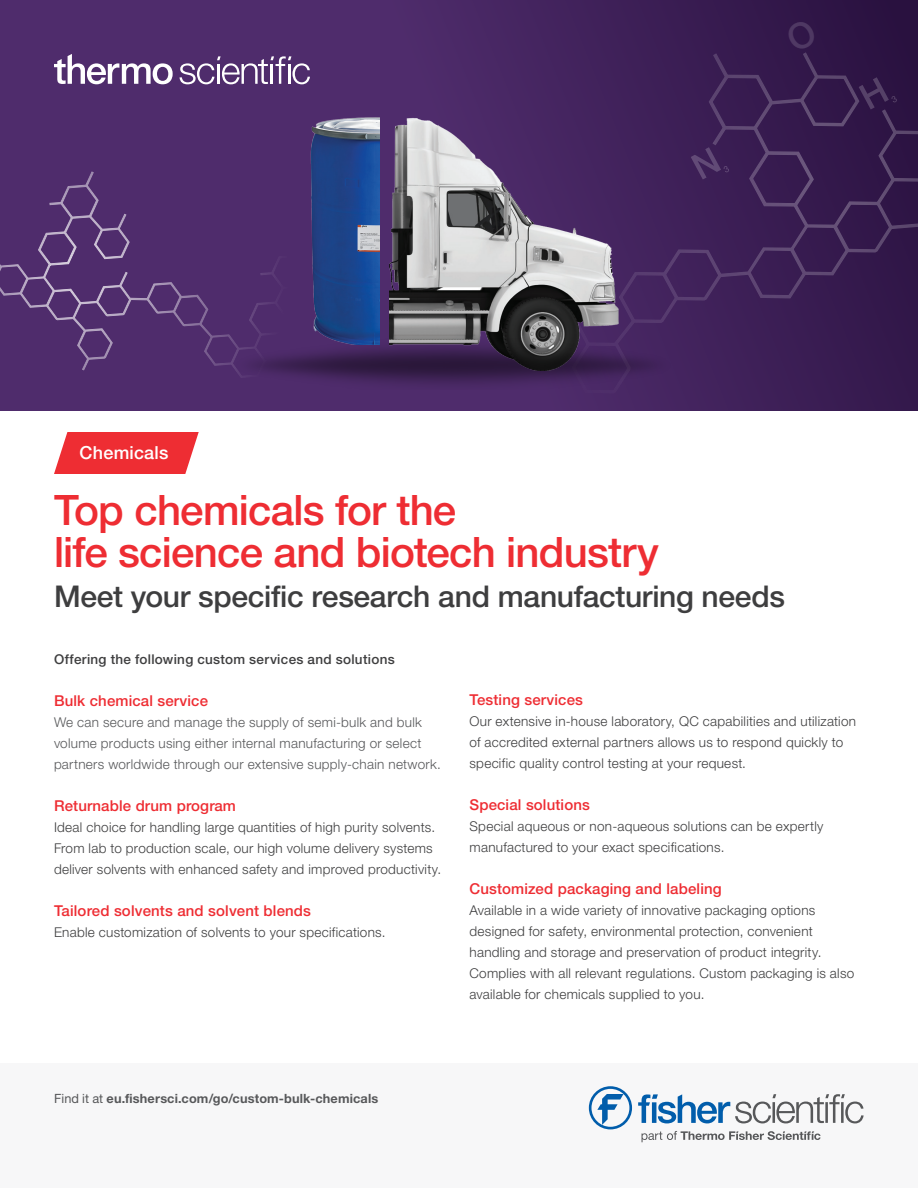
<style>
.page{position:relative;width:918px;height:1188px;background:#fff}
.page>*{position:absolute;margin:0;border:0;box-sizing:border-box;transform-origin:0 0}
.Headline{font:500 42px "Helvetica Neue LTW1 G";letter-spacing:-.02em;color:#ee2d33}
.Subhead_Main{font:500 30px "Helvetica Neue LTW1 G";letter-spacing:-.01em;color:#3e3e3f}
.Label_Identifier{font:500 18px "Helvetica Neue LTW1 G";letter-spacing:.01em;color:#fff}
.Content_Header{font:500 15px "Helvetica Neue LTW1 G";letter-spacing:.01em;color:#ee2d33}
.Body__Copy__No_Baseline{font:300 13.5px/21px "Helvetica Neue LTW1 G";letter-spacing:.02em;color:#3e3e3f}
.Body__Copy__No_Baseline-2{font:300 13.5px/21px "Helvetica Neue LTW1 G";letter-spacing:.02em;color:#57585a}
.Body__Copy__No_Baseline-3{font:500 13.5px "Helvetica Neue LTW1 G";letter-spacing:.025em;color:#3e3e3f}
.t1{font:700 12.75px "Helvetica Neue LTW1 G";letter-spacing:.01em;color:#57585a}
.s1{font-weight:400}
</style>
<div class="page">
<svg style="left:54px;top:441px;width:142px;height:33px"></svg>
<div style="left:0;top:0;width:918px;height:411px;background:linear-gradient(to right,#553073,#3c1e55)"></div>
<svg style="left:571px;top:0;width:347px;height:394px"></svg>
<svg style="left:691px;top:147px;width:38px;height:33px"></svg>
<div style="left:0;top:1064px;width:918px;height:124px;background:#f7f7f8"></div>
<svg style="left:589px;top:1086px;width:43px;height:43px"></svg>
<svg style="left:642px;top:1131px;width:179px;height:11px"></svg>
<svg style="left:638px;top:1094px;width:226px;height:29px"></svg>
<svg style="left:180px;top:56px;width:130px;height:28px"></svg>
<svg style="left:54px;top:54px;width:119px;height:30px"></svg>
<svg style="left:0;top:171px;width:341px;height:270px"></svg>
<img style="left:390px;top:74px;width:254px;height:264px">
<img style="left:260px;top:104px;width:119px;height:234px">
<img style="left:221px;top:338px;width:468px;height:52px">
<svg style="left:859px;top:77px;width:38px;height:33px"></svg>
<svg style="left:784px;top:18px;width:34px;height:35px"></svg>
<p class="Label_Identifier" style="left:80px;top:442px;width:90px">Chemicals</p>
<p class="Headline" style="left:54px;top:485px;width:404px">Top chemicals for the</p>
<p class="Headline" style="left:54px;top:527px;width:606px">life science and biotech industry</p>
<p class="Subhead_Main" style="left:54px;top:579px;width:733px">Meet your specific research and manufacturing needs</p>
<p class="Body__Copy__No_Baseline-3" style="left:54px;top:651px;width:342px">Offering the following custom services and solutions</p>
<p class="Content_Header" style="left:54px;top:691px;width:156px">Bulk chemical service</p>
<p class="Body__Copy__No_Baseline-2" style="left:54px;top:711px;width:388px">We can secure and manage the supply of semi-bulk and bulk volume products using either internal manufacturing or select partners worldwide through our extensive supply-chain network.</p>
<p class="Content_Header" style="left:54px;top:796px;width:184px">Returnable drum program</p>
<p class="Body__Copy__No_Baseline" style="left:54px;top:816px;width:389px">Ideal choice for handling large quantities of high purity solvents.<br>From lab to production scale, our high volume delivery systems deliver solvents with enhanced safety and improved productivity.</p>
<p class="Content_Header" style="left:54px;top:901px;width:259px">Tailored solvents and solvent blends</p>
<p class="Body__Copy__No_Baseline" style="left:54px;top:921px;width:333px">Enable customization of solvents to your specifications.</p>
<p class="Content_Header" style="left:470px;top:691px;width:115px">Testing services</p>
<p class="Body__Copy__No_Baseline" style="left:470px;top:711px;width:388px">Our extensive in-house laboratory, QC capabilities and utilization of accredited external partners allows us to respond quickly to specific quality control testing at your request.</p>
<p class="Content_Header" style="left:470px;top:796px;width:122px">Special solutions</p>
<p class="Body__Copy__No_Baseline" style="left:470px;top:816px;width:355px">Special aqueous or non-aqueous solutions can be expertly manufactured to your exact specifications.</p>
<p class="Content_Header" style="left:470px;top:880px;width:254px">Customized packaging and labeling</p>
<p class="Body__Copy__No_Baseline" style="left:470px;top:900px;width:386px">Available in a wide variety of innovative packaging options designed for safety, environmental protection, convenient handling and storage and preservation of product integrity.<br>Complies with all relevant regulations. Custom packaging is also available for chemicals supplied to you.</p>
<p class="t1" style="left:54px;top:1090px;width:325px"><span class="s1">Find it at</span> eu.fishersci.com/go/custom-bulk-chemicals</p>
</div>
